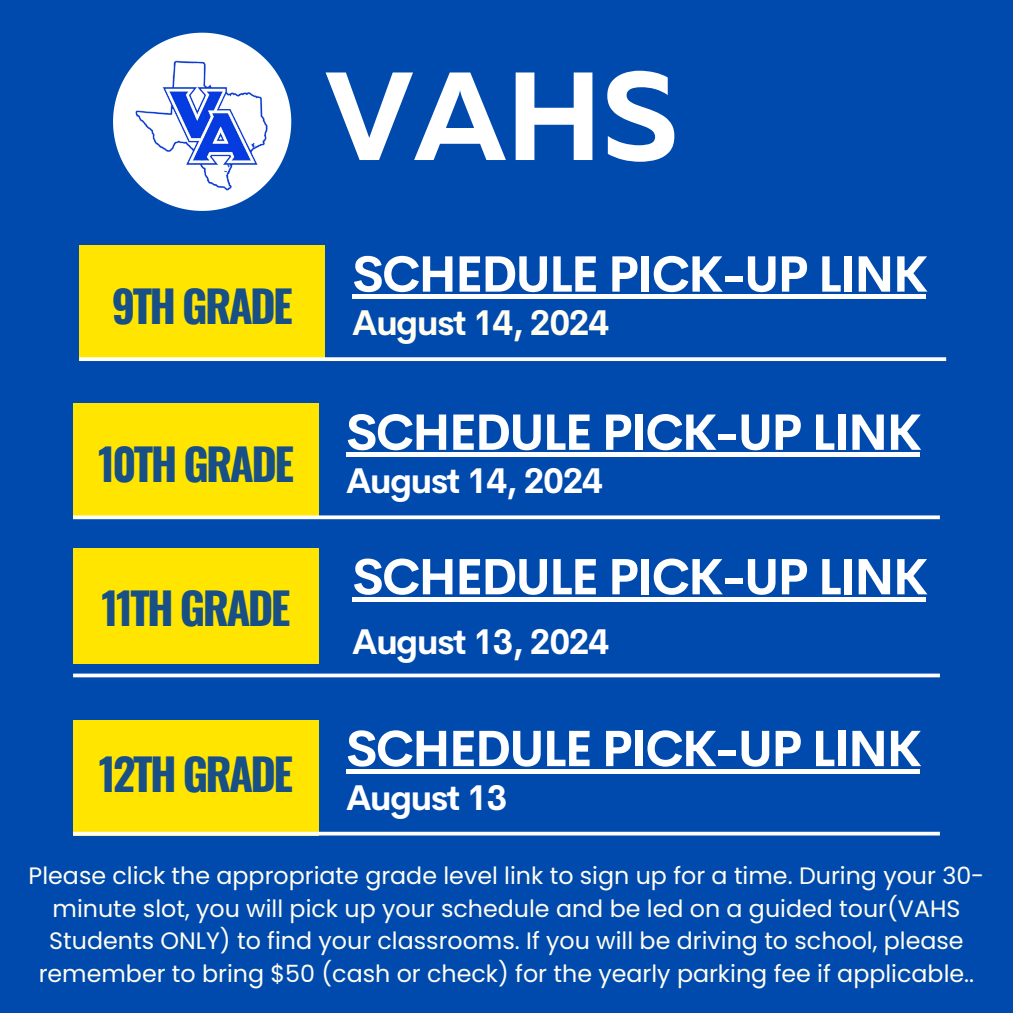
<style>
.page{position:relative;width:1013px;height:1013px;background:#fff}
.page>*{position:absolute;margin:0;border:0;box-sizing:border-box;transform-origin:0 0}
.t1{font:700 125px "Muller";color:#fff}
.t2{font:700 50px "Cerebri Sans";letter-spacing:-.04em;color:#fff}
.t3{font:700 43.75px "Oswald";letter-spacing:-.06em;color:#184f85}
.t4{font:700 35px "Cerebri Sans";letter-spacing:-.04em;color:#fff}
.t5{font:700 35px "Cerebri Sans";letter-spacing:-.04em;color:#fffef1}
.t6{font:23.75px/32.8px "Poppins";color:#fffef1;text-align:center}
</style>
<div class="page">
<div style="left:0;top:0;width:1012px;height:1012px;background:#004aad"></div>
<div style="left:73px;top:403px;width:246px;height:116px;background:#ffe500"></div>
<svg style="left:73px;top:515px;width:866px;height:4px;background:#eaeff0"></svg>
<svg style="left:73px;top:673px;width:866px;height:4px;background:#d9e3f2"></svg>
<div style="left:73px;top:547px;width:246px;height:116px;background:#ffe500"></div>
<div style="left:73px;top:719px;width:246px;height:116px;background:#ffe500"></div>
<svg style="left:73px;top:831px;width:866px;height:4px;background:#dbe4e5"></svg>
<div style="left:79px;top:245px;width:246px;height:116px;background:#ffe500"></div>
<svg style="left:79px;top:357px;width:867px;height:4px;background:#f2f5f5"></svg>
<svg style="left:113px;top:33px;width:178px;height:178px"></svg>
<img style="left:131px;top:47px;width:142px;height:151px">
<div style="left:346px;top:452px;width:573px;height:5px;background:#fff"></div>
<div style="left:352px;top:597px;width:574px;height:5px;background:#fff"></div>
<hr style="left:346px;top:769px;width:573px;height:4px;background:#fff">
<div style="left:352px;top:294px;width:574px;height:5px;background:#fff"></div>
<p class="t1" style="left:325px;top:64px;width:354px">VAHS</p>
<h4 class="t3" style="left:112px;top:271px;width:182px">9TH GRADE</h4>
<h1 class="t3" style="left:98px;top:429px;width:197px">10TH GRADE</h1>
<h3 class="t3" style="left:102px;top:574px;width:190px">11TH GRADE</h3>
<h2 class="t3" style="left:99px;top:739px;width:196px">12TH GRADE</h2>
<h3 class="t2" style="left:352px;top:242px;width:577px">SCHEDULE PICK-UP LINK</h3>
<h2 class="t5" style="left:352px;top:300px;width:258px">August 14, 2024</h2>
<h4 class="t2" style="left:346px;top:400px;width:577px">SCHEDULE PICK-UP LINK</h4>
<h3 class="t4" style="left:346px;top:458px;width:258px">August 14, 2024</h3>
<h2 class="t2" style="left:352px;top:544px;width:577px">SCHEDULE PICK-UP LINK</h2>
<h4 class="t4" style="left:352px;top:619px;width:258px">August 13, 2024</h4>
<h3 class="t2" style="left:346px;top:716px;width:577px">SCHEDULE PICK-UP LINK</h3>
<h2 class="t4" style="left:346px;top:774px;width:163px">August 13</h2>
<h4 class="t6" style="left:29px;top:859px;width:957px">Please click the appropriate grade level link to sign up for a time. During your 30- minute slot, you will pick up your schedule and be led on a guided tour(VAHS Students ONLY) to find your classrooms. If you will be driving to school, please remember to bring $50 (cash or check) for the yearly parking fee if applicable..</h4>
</div>
